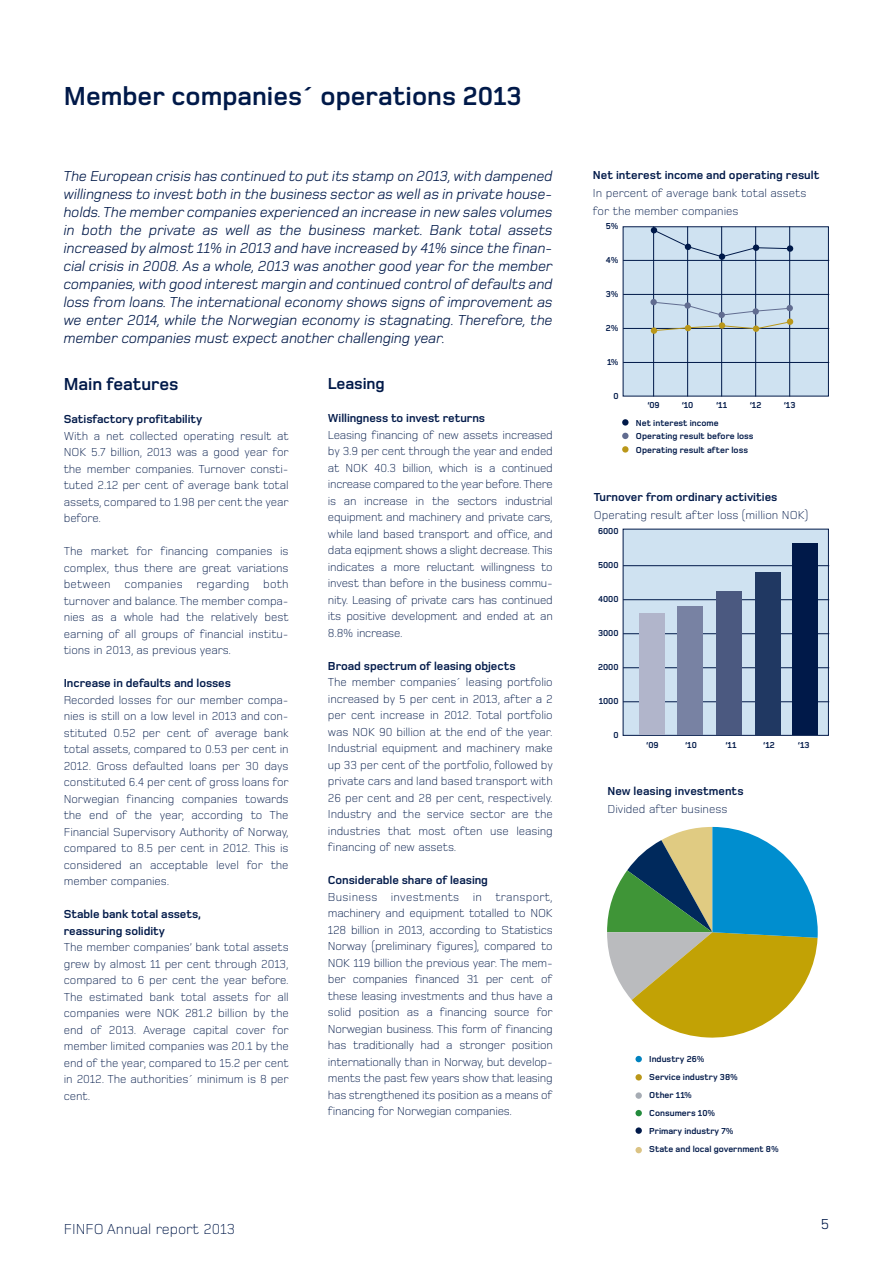
<style>
.page{position:relative;width:893px;height:1263px;background:#fff}
.page>*{position:absolute;margin:0;border:0;box-sizing:border-box;transform-origin:0 0}
.t1{font:700 27px "Foundry Monoline";color:#001949}
.t2{font:700 18px "Foundry Monoline";letter-spacing:-.005em;color:#001949}
.t3{font:700 16.5px "Foundry Monoline";letter-spacing:-.005em;color:#001949}
.t4{font:italic 15px/18px "Foundry Monoline";letter-spacing:-.005em;color:#001949;text-align:justify}
.t5{font:300 15px "Foundry Monoline";color:#001949}
.t6{font:15px "Foundry Monoline";color:#001949}
.t7{font:300 12px/16.5px "Foundry Monoline";letter-spacing:-.005em;color:#001949;text-align:justify}
.t8{font:700 12px/16.5px "Foundry Monoline";letter-spacing:-.005em;color:#001949}
.t9{font:700 9px/18px "Foundry Monoline";color:#001949}
</style>
<div class="page">
<div style="left:623px;top:227px;width:205px;height:169px;background:#cfe2f1"></div>
<hr style="left:623px;top:260px;width:206px;height:1px;background:#001949">
<hr style="left:623px;top:294px;width:206px;height:1px;background:#001949">
<hr style="left:623px;top:328px;width:206px;height:1px;background:#001949">
<hr style="left:623px;top:362px;width:206px;height:1px;background:#001949">
<hr style="left:687px;top:226px;width:1px;height:170px;background:#001949">
<hr style="left:653px;top:226px;width:1px;height:170px;background:#001949">
<hr style="left:721px;top:226px;width:1px;height:170px;background:#001949">
<hr style="left:755px;top:226px;width:1px;height:170px;background:#001949">
<hr style="left:789px;top:226px;width:1px;height:170px;background:#001949">
<div style="left:719px;top:253px;width:6px;height:7px;background:#001949;border-radius:50%"></div>
<div style="left:787px;top:245px;width:6px;height:7px;background:#001949;border-radius:50%"></div>
<div style="left:650px;top:299px;width:7px;height:6px;background:#616c90;border-radius:50%"></div>
<div style="left:786px;top:305px;width:7px;height:6px;background:#616c90;border-radius:50%"></div>
<div style="left:651px;top:327px;width:6px;height:7px;background:#ba9719;border-radius:50%"></div>
<div style="left:787px;top:318px;width:6px;height:7px;background:#ba9719;border-radius:50%"></div>
<div style="left:622px;top:419px;width:6px;height:7px;background:#001949;border-radius:50%"></div>
<svg style="left:622px;top:433px;width:6px;height:6px"></svg>
<div style="left:622px;top:446px;width:6px;height:7px;background:#ba9719;border-radius:50%"></div>
<div style="left:635px;top:1056px;width:7px;height:6px;background:#0082bf;border-radius:50%"></div>
<div style="left:635px;top:1074px;width:7px;height:6px;background:#ba9719;border-radius:50%"></div>
<div style="left:635px;top:1092px;width:7px;height:7px;background:#a6acb4;border-radius:50%"></div>
<div style="left:635px;top:1110px;width:7px;height:6px;background:#238b3c;border-radius:50%"></div>
<div style="left:635px;top:1127px;width:7px;height:7px;background:#001949;border-radius:50%"></div>
<div style="left:635px;top:1147px;width:7px;height:6px;background:#dbc384;border-radius:50%"></div>
<svg style="left:607px;top:827px;width:211px;height:210px"></svg>
<div style="left:623px;top:529px;width:205px;height:206px;background:#cfe2f1"></div>
<div style="left:623px;top:529px;width:206px;height:207px;border:1px solid #001949"></div>
<hr style="left:623px;top:599px;width:206px;height:1px;background:#001949">
<hr style="left:623px;top:565px;width:206px;height:1px;background:#001949">
<hr style="left:623px;top:633px;width:206px;height:1px;background:#001949">
<hr style="left:623px;top:667px;width:206px;height:1px;background:#001949">
<hr style="left:623px;top:701px;width:206px;height:1px;background:#001949">
<div style="left:639px;top:613px;width:25px;height:122px;background:#b1b5cb"></div>
<div style="left:678px;top:607px;width:25px;height:128px;background:#7882a3"></div>
<div style="left:717px;top:591px;width:25px;height:144px;background:#4b5980"></div>
<div style="left:755px;top:573px;width:26px;height:162px;background:#203862"></div>
<div style="left:792px;top:543px;width:26px;height:192px;background:#001949"></div>
<svg style="left:651px;top:227px;width:140px;height:30px"></svg>
<svg style="left:653px;top:301px;width:138px;height:30px"></svg>
<h1 class="t1" style="left:64px;top:86px;width:460px">Member companies´ operations 2013</h1>
<p class="t4" style="left:64px;top:168px;width:490px">The European crisis has continued to put its stamp on 2013, with dampened willingness to invest both in the business sector as well as in private house&shy;holds. The member companies experienced an increase in new sales volumes in both the private as well as the business market. Bank total assets increased by almost 11% in 2013 and have increased by 41% since the finan&shy;cial crisis in 2008. As a whole, 2013 was another good year for the member companies, with good interest margin and continued control of defaults and loss from loans. The international economy shows signs of improvement as we enter 2014, while the Norwegian economy is stagnating. Therefore, the member companies must expect another challenging year.</p>
<h2 class="t2" style="left:64px;top:378px;width:116px">Main features</h2>
<p class="t8" style="left:64px;top:412px;width:140px">Satisfactory profitability</p>
<p class="t7" style="left:64px;top:428px;width:226px">With a net collected operating result at NOK 5.7 billion, 2013 was a good year for the member companies. Turnover consti&shy;tuted 2.12 per cent of average bank total assets, compared to 1.98 per cent the year before.</p>
<p class="t7" style="left:64px;top:544px;width:226px">The market for financing companies is complex, thus there are great variations between companies regarding both turnover and balance. The member compa&shy;nies as a whole had the relatively best earning of all groups of financial institu&shy;tions in 2013, as previous years.</p>
<p class="t8" style="left:64px;top:676px;width:169px">Increase in defaults and losses</p>
<p class="t7" style="left:64px;top:692px;width:226px">Recorded losses for our member compa&shy;nies is still on a low level in 2013 and con&shy;stituted 0.52 per cent of average bank total assets, compared to 0.53 per cent in 2012. Gross defaulted loans per 30 days constituted 6.4 per cent of gross loans for Norwegian financing companies towards the end of the year, according to The Financial Supervisory Authority of Norway, compared to 8.5 per cent in 2012. This is considered an acceptable level for the member companies.</p>
<p class="t8" style="left:64px;top:907px;width:139px">Stable bank total assets, reassuring solidity</p>
<p class="t7" style="left:64px;top:940px;width:226px">The member companies’ bank total assets grew by almost 11 per cent through 2013, compared to 6 per cent the year before.<br>The estimated bank total assets for all companies were NOK 281.2 billion by the end of 2013. Average capital cover for member limited companies was 20.1 by the end of the year, compared to 15.2 per cent in 2012. The authorities´ minimum is 8 per cent.</p>
<h3 class="t3" style="left:328px;top:378px;width:58px">Leasing</h3>
<p class="t8" style="left:328px;top:411px;width:159px">Willingness to invest returns</p>
<p class="t7" style="left:328px;top:427px;width:226px">Leasing financing of new assets increased by 3.9 per cent through the year and ended at NOK 40.3 billion, which is a continued increase compared to the year before. There is an increase in the sectors industrial equipment and machinery and private cars, while land based transport and office, and data eqipment shows a slight decrease. This indicates a more reluctant willingness to invest than before in the business commu&shy;nity. Leasing of private cars has continued its positive development and ended at an 8.8% increase.</p>
<p class="t8" style="left:328px;top:658px;width:189px">Broad spectrum of leasing objects</p>
<p class="t7" style="left:328px;top:675px;width:226px">The member companies´ leasing portfolio increased by 5 per cent in 2013, after a 2 per cent increase in 2012. Total portfolio was NOK 90 billion at the end of the year.<br>Industrial equipment and machinery make up 33 per cent of the portfolio, followed by private cars and land based transport with 26 per cent and 28 per cent, respectively.<br>Industry and the service sector are the industries that most often use leasing financing of new assets.</p>
<p class="t8" style="left:328px;top:873px;width:162px">Considerable share of leasing</p>
<p class="t7" style="left:328px;top:889px;width:226px">Business investments in transport, machinery and equipment totalled to NOK 128 billion in 2013, according to Statistics Norway (preliminary figures), compared to NOK 119 billion the previous year. The mem&shy;ber companies financed 31 per cent of these leasing investments and thus have a solid position as a financing source for Norwegian business. This form of financing has traditionally had a stronger position internationally than in Norway, but develop&shy;ments the past few years show that leasing has strengthened its position as a means of financing for Norwegian companies.</p>
<p class="t8" style="left:593px;top:167px;width:228px">Net interest income and operating result</p>
<p class="t7" style="left:593px;top:185px;width:215px;line-height:18px">In percent of average bank total assets for the member companies</p>
<p class="t9" style="left:606px;top:217px;width:14px">5%</p>
<p class="t9" style="left:606px;top:251px;width:14px">4%</p>
<p class="t9" style="left:606px;top:285px;width:14px">3%</p>
<p class="t9" style="left:606px;top:319px;width:14px">2%</p>
<p class="t9" style="left:607px;top:353px;width:13px">1%</p>
<p class="t9" style="left:613px;top:387px;width:7px">0</p>
<p class="t9" style="left:647px;top:397px;width:14px">‘09</p>
<p class="t9" style="left:682px;top:397px;width:13px">‘10</p>
<p class="t9" style="left:716px;top:397px;width:13px">‘11</p>
<p class="t9" style="left:750px;top:397px;width:13px">‘12</p>
<p class="t9" style="left:784px;top:397px;width:13px">‘13</p>
<p class="t9" style="left:636px;top:417px;width:119px;line-height:13.5px">Net interest income<br>Operating result before loss<br>Operating result after loss</p>
<p class="t8" style="left:594px;top:490px;width:185px">Turnover from ordinary activities</p>
<p class="t7" style="left:594px;top:508px;width:216px">Operating result after loss (million NOK)</p>
<p class="t9" style="left:598px;top:522px;width:22px">6000</p>
<p class="t9" style="left:598px;top:556px;width:22px">5000</p>
<p class="t9" style="left:598px;top:590px;width:22px">4000</p>
<p class="t9" style="left:598px;top:625px;width:22px">3000</p>
<p class="t9" style="left:598px;top:659px;width:22px">2000</p>
<p class="t9" style="left:599px;top:693px;width:21px">1000</p>
<p class="t9" style="left:613px;top:727px;width:7px">0</p>
<p class="t9" style="left:646px;top:737px;width:14px">‘09</p>
<p class="t9" style="left:685px;top:737px;width:13px">‘10</p>
<p class="t9" style="left:725px;top:737px;width:13px">‘11</p>
<p class="t9" style="left:763px;top:737px;width:13px">‘12</p>
<p class="t9" style="left:798px;top:737px;width:13px">‘13</p>
<p class="t8" style="left:607px;top:784px;width:138px">New leasing investments</p>
<p class="t7" style="left:607px;top:802px;width:121px">Divided after business</p>
<p class="t9" style="left:649px;top:1051px;width:131px">Industry 26%<br>Service industry 38%<br>Other 11%<br>Consumers 10%<br>Primary industry 7%<br>State and local government 8%</p>
<p class="t5" style="left:64px;top:1223px;width:173px">FINFO Annual report 2013</p>
<p class="t6" style="left:821px;top:1219px;width:10px">5</p>
</div>
